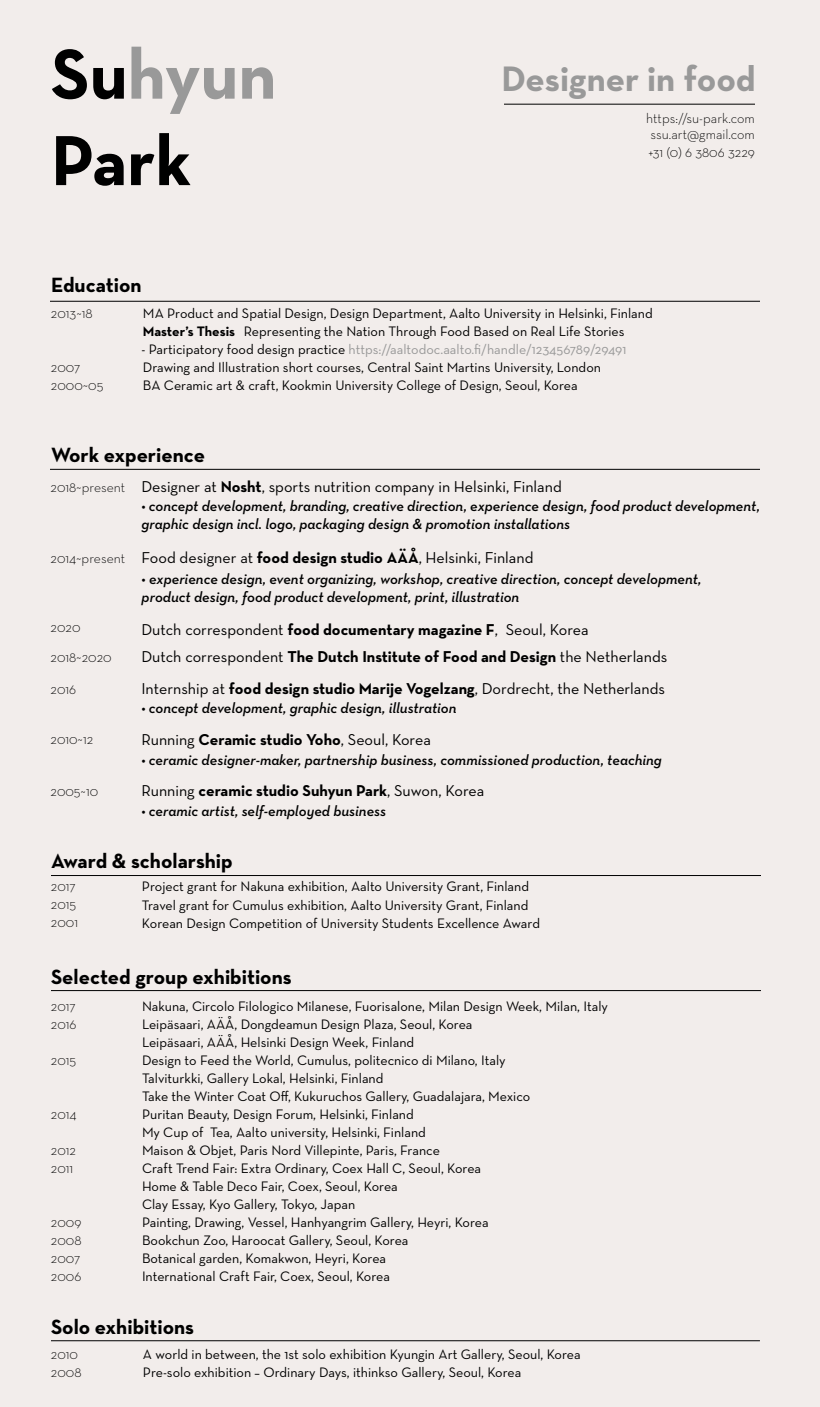
<style>
.page{position:relative;width:820px;height:1407px;background:#fff}
.page>*{position:absolute;margin:0;border:0;box-sizing:border-box;transform-origin:0 0}
.t1{font:700 72px/86.4px "Neutra Text";color:#000}
.t2{font:700 36px "Neutra Text";color:#999}
.t3{font:700 21px "Neutra Text";color:#000}
.t4{font:16px "Neutra Text";color:#000}
.t5{font:700 16px "Neutra Text";color:#000}
.t6{font:italic 600 15px/18px "Neutra Text";color:#000}
.t7{font:14px/18px "Neutra Text";color:#000}
.t8{font:300 14px/18px "Neutra Text";color:#000}
.t9{font:14px "Neutra Text";color:#999}
.s1{color:#999}
.s2{font-weight:700}
.s3{color:#000}
.s4{font-weight:300;font-size:14px}
.s5{font-weight:400}
</style>
<div class="page">
<div style="left:0;top:0;width:820px;height:1406px;background:#f2edeb"></div>
<hr style="left:51px;top:875px;width:710px;height:1px;background:#000">
<hr style="left:51px;top:990px;width:710px;height:1px;background:#000">
<hr style="left:51px;top:1340px;width:709px;height:1px;background:#000">
<hr style="left:504px;top:104px;width:251px;height:1px;background:#000">
<hr style="left:50px;top:469px;width:710px;height:1px;background:#000">
<hr style="left:50px;top:301px;width:710px;height:1px;background:#000">
<h1 class="t1" style="left:51px;top:29px;width:227px">Su<span class="s1">hyun<br></span>Park</h1>
<h3 class="t3" style="left:51px;top:272px;width:92px">Education</h3>
<h2 class="t2" style="left:501px;top:56px;width:256px">Designer in food</h2>
<p class="t8" style="left:646px;top:108px;width:110px">https://su-park.com</p>
<p class="t8" style="left:649px;top:142px;width:108px">+31 (0) 6 3806 3229</p>
<p class="t8" style="left:650px;top:125px;width:106px">ssu.art@gmail.com</p>
<p class="t8" style="left:51px;top:304px;width:43px">2013~18</p>
<p class="t8" style="left:51px;top:358px;width:54px">2007<br>2000~05</p>
<p class="t7" style="left:143px;top:304px;width:511px">MA Product and Spatial Design, Design Department, Aalto University in Helsinki, Finland</p>
<p class="t7" style="left:143px;top:322px;width:483px"><span class="s2">Master’s Thesis</span> Representing the Nation Through Food Based on Real Life Stories</p>
<p class="t9" style="left:141px;top:341px;width:486px"><span class="s3">- Participatory food design practice</span> https://aaltodoc.aalto.fi/handle/123456789/29491</p>
<p class="t7" style="left:143px;top:358px;width:460px">Drawing and Illustration short courses, Central Saint Martins University, London<br>BA Ceramic art &amp; craft, Kookmin University College of Design, Seoul, Korea</p>
<h3 class="t3" style="left:51px;top:442px;width:156px">Work experience</h3>
<p class="t4" style="left:50px;top:477px;width:513px"><span class="s4">2018~present</span> Designer at <span class="s2">Nosht</span>, sports nutrition company in Helsinki, Finland</p>
<p class="t6" style="left:142px;top:497px;width:620px">• concept development, branding, creative direction, experience design, food product development, graphic design incl. logo, packaging design &amp; promotion installations</p>
<p class="t8" style="left:50px;top:549px;width:76px">2014~present</p>
<p class="t4" style="left:142px;top:548px;width:394px">Food designer at <span class="s2">food design studio AÄÅ</span>, Helsinki, Finland</p>
<p class="t6" style="left:142px;top:570px;width:561px">• experience design, event organizing, workshop, creative direction, concept development, product design, food product development, print, illustration</p>
<p class="t8" style="left:50px;top:618px;width:31px">2020</p>
<p class="t4" style="left:142px;top:619px;width:449px">Dutch correspondent <span class="s2">food documentary magazine F</span>, Seoul, Korea</p>
<p class="t8" style="left:50px;top:647px;width:63px">2018~2020</p>
<p class="t4" style="left:142px;top:646px;width:527px">Dutch correspondent <span class="s2">The Dutch Institute of Food and Design</span> the Netherlands</p>
<p class="t8" style="left:50px;top:680px;width:27px">2016</p>
<p class="t8" style="left:50px;top:730px;width:44px">2010~12</p>
<p class="t8" style="left:50px;top:782px;width:49px">2005~10</p>
<p class="t4" style="left:142px;top:679px;width:525px">Internship at <span class="s2">food design studio Marije Vogelzang</span>, Dordrecht, the Netherlands</p>
<p class="t4" style="left:142px;top:730px;width:291px">Running <span class="s2">Ceramic studio Yoho</span>, Seoul, Korea</p>
<p class="t5" style="left:142px;top:780px;width:344px"><span class="s5">Running</span> ceramic studio Suhyun Park<span class="s5">, Suwon, Korea</span></p>
<p class="t6" style="left:142px;top:699px;width:317px">• concept development, graphic design, illustration</p>
<p class="t6" style="left:142px;top:751px;width:522px">• ceramic designer-maker, partnership business, commissioned production, teaching</p>
<p class="t6" style="left:142px;top:801px;width:246px">• ceramic artist, self-employed business</p>
<h3 class="t3" style="left:51px;top:848px;width:183px">Award &amp; scholarship</h3>
<p class="t8" style="left:51px;top:877px;width:29px">2017<br>2015<br>2001</p>
<p class="t7" style="left:142px;top:877px;width:400px">Project grant for Nakuna exhibition, Aalto University Grant, Finland<br>Travel grant for Cumulus exhibition, Aalto University Grant, Finland<br>Korean Design Competition of University Students Excellence Award</p>
<h3 class="t3" style="left:51px;top:963px;width:242px">Selected group exhibitions</h3>
<p class="t7" style="left:142px;top:996px;width:468px">Nakuna, Circolo Filologico Milanese, Fuorisalone, Milan Design Week, Milan, Italy Leipäsaari, AÄÅ, Dongdeamun Design Plaza, Seoul, Korea<br>Leipäsaari, AÄÅ, Helsinki Design Week, Finland<br>Design to Feed the World, Cumulus, politecnico di Milano, Italy<br>Talviturkki, Gallery Lokal, Helsinki, Finland<br>Take the Winter Coat Off, Kukuruchos Gallery, Guadalajara, Mexico<br>Puritan Beauty, Design Forum, Helsinki, Finland<br>My Cup of Tea, Aalto university, Helsinki, Finland<br>Maison &amp; Objet, Paris Nord Villepinte, Paris, France<br>Craft Trend Fair: Extra Ordinary, Coex Hall C, Seoul, Korea<br>Home &amp; Table Deco Fair, Coex, Seoul, Korea<br>Clay Essay, Kyo Gallery, Tokyo, Japan<br>Painting, Drawing, Vessel, Hanhyangrim Gallery, Heyri, Korea<br>Bookchun Zoo, Haroocat Gallery, Seoul, Korea<br>Botanical garden, Komakwon, Heyri, Korea<br>International Craft Fair, Coex, Seoul, Korea</p>
<h3 class="t3" style="left:51px;top:1313px;width:145px">Solo exhibitions</h3>
<p class="t8" style="left:51px;top:996px;width:27px">2017<br>2016</p>
<p class="t8" style="left:51px;top:1050px;width:27px">2015</p>
<p class="t8" style="left:51px;top:1104px;width:27px">2014</p>
<p class="t8" style="left:51px;top:1140px;width:27px">2012<br>2011</p>
<p class="t8" style="left:51px;top:1212px;width:32px;text-align:justify">2009<br>2008<br>2007<br>2006</p>
<p class="t8" style="left:51px;top:1344px;width:32px">2010<br>2008</p>
<p class="t7" style="left:143px;top:1344px;width:439px">A world in between, the 1st solo exhibition Kyungin Art Gallery, Seoul, Korea<br>Pre-solo exhibition – Ordinary Days, ithinkso Gallery, Seoul, Korea</p>
</div>
